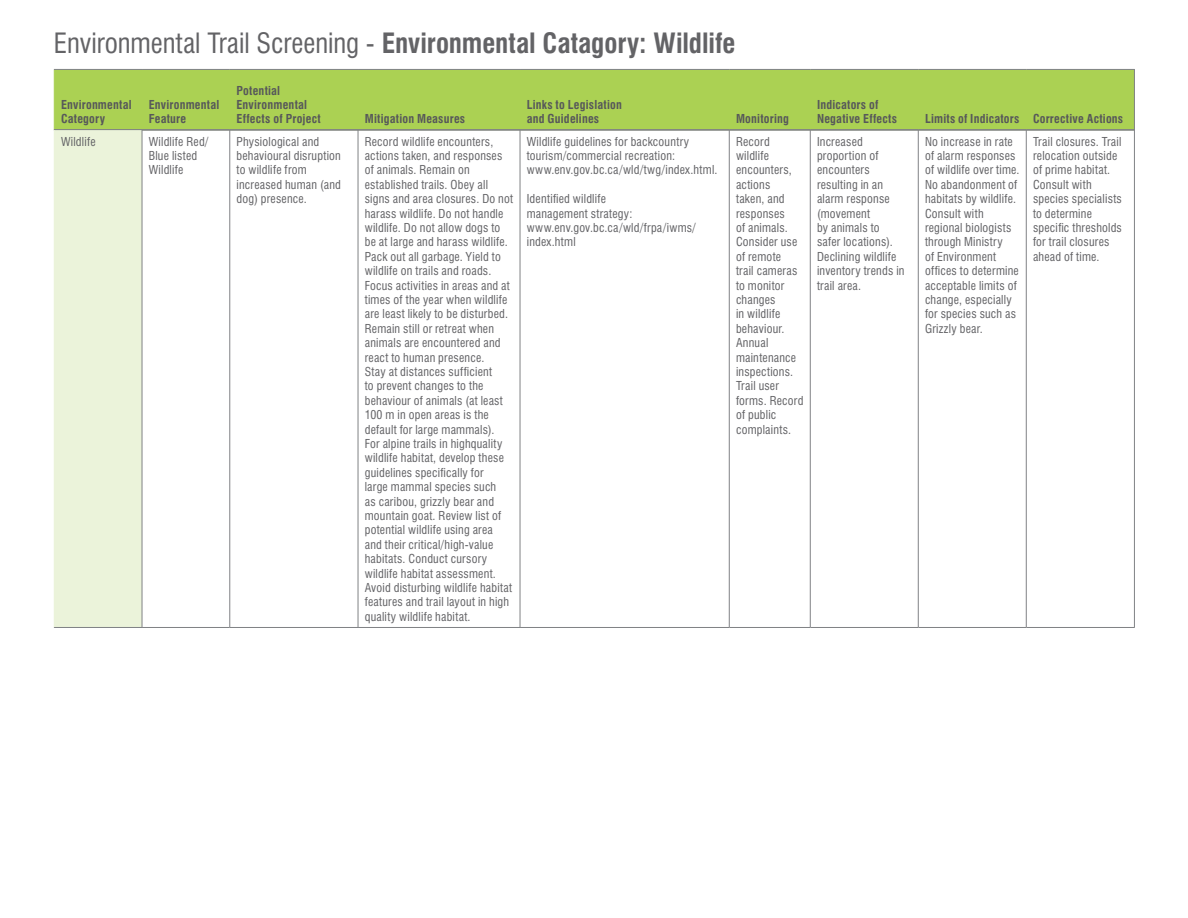
<style>
.page{position:relative;width:1188px;height:918px;background:#fff}
.page>*{position:absolute;margin:0;border:0;box-sizing:border-box;transform-origin:0 0}
.t1{font:700 condensed 27.3px "Swiss 721 BT";letter-spacing:-.005em;color:#636366}
.t2{font:condensed 12px/14.4px "Swiss 721 BT";letter-spacing:.015em;color:#636366}
.t3{font:700 condensed 12px/14.4px "Swiss 721 BT";letter-spacing:.015em;color:#57585a}
.s1{font-weight:400}
</style>
<div class="page">
<div style="left:55px;top:70px;width:1079px;height:59px;background:#abd153"></div>
<hr style="left:54px;top:70px;width:1px;height:60px;background:#abd153">
<hr style="left:142px;top:70px;width:1px;height:60px;background:#abd153">
<hr style="left:229px;top:70px;width:1px;height:60px;background:#abd153">
<hr style="left:358px;top:70px;width:1px;height:60px;background:#abd153">
<hr style="left:520px;top:70px;width:1px;height:60px;background:#abd153">
<hr style="left:729px;top:70px;width:1px;height:60px;background:#abd153">
<hr style="left:810px;top:70px;width:1px;height:60px;background:#abd153">
<hr style="left:918px;top:70px;width:1px;height:60px;background:#abd153">
<hr style="left:1026px;top:70px;width:1px;height:60px;background:#abd153">
<hr style="left:54px;top:69px;width:88px;height:1px;background:#808285">
<hr style="left:142px;top:69px;width:88px;height:1px;background:#808285">
<hr style="left:230px;top:69px;width:128px;height:1px;background:#808285">
<hr style="left:358px;top:69px;width:162px;height:1px;background:#808285">
<hr style="left:520px;top:69px;width:209px;height:1px;background:#808285">
<hr style="left:729px;top:69px;width:81px;height:1px;background:#808285">
<hr style="left:810px;top:69px;width:108px;height:1px;background:#808285">
<hr style="left:918px;top:69px;width:108px;height:1px;background:#808285">
<hr style="left:1026px;top:69px;width:109px;height:1px;background:#808285">
<hr style="left:142px;top:130px;width:88px;height:1px;background:#808285">
<hr style="left:230px;top:130px;width:128px;height:1px;background:#808285">
<hr style="left:358px;top:130px;width:162px;height:1px;background:#808285">
<hr style="left:520px;top:130px;width:209px;height:1px;background:#808285">
<hr style="left:729px;top:130px;width:81px;height:1px;background:#808285">
<hr style="left:810px;top:130px;width:108px;height:1px;background:#808285">
<hr style="left:918px;top:130px;width:108px;height:1px;background:#808285">
<hr style="left:1026px;top:130px;width:109px;height:1px;background:#808285">
<div style="left:54px;top:130px;width:88px;height:497px;background:#ebf3da"></div>
<hr style="left:142px;top:130px;width:1px;height:497px;background:#808285">
<hr style="left:229px;top:130px;width:1px;height:497px;background:#808285">
<hr style="left:358px;top:130px;width:1px;height:497px;background:#808285">
<hr style="left:520px;top:130px;width:1px;height:497px;background:#808285">
<hr style="left:729px;top:130px;width:1px;height:497px;background:#808285">
<hr style="left:810px;top:130px;width:1px;height:497px;background:#808285">
<hr style="left:918px;top:130px;width:1px;height:497px;background:#808285">
<hr style="left:1026px;top:130px;width:1px;height:497px;background:#808285">
<hr style="left:54px;top:627px;width:88px;height:1px;background:#808285">
<hr style="left:142px;top:627px;width:88px;height:1px;background:#808285">
<hr style="left:230px;top:627px;width:128px;height:1px;background:#808285">
<hr style="left:358px;top:627px;width:162px;height:1px;background:#808285">
<hr style="left:520px;top:627px;width:209px;height:1px;background:#808285">
<hr style="left:729px;top:627px;width:81px;height:1px;background:#808285">
<hr style="left:810px;top:627px;width:108px;height:1px;background:#808285">
<hr style="left:918px;top:627px;width:108px;height:1px;background:#808285">
<hr style="left:1026px;top:627px;width:108px;height:1px;background:#808285">
<hr style="left:54px;top:129px;width:88px;height:1px;background:#808285">
<hr style="left:142px;top:129px;width:88px;height:1px;background:#808285">
<hr style="left:230px;top:129px;width:128px;height:1px;background:#808285">
<hr style="left:358px;top:129px;width:162px;height:1px;background:#808285">
<hr style="left:520px;top:129px;width:209px;height:1px;background:#808285">
<hr style="left:729px;top:129px;width:81px;height:1px;background:#808285">
<hr style="left:810px;top:129px;width:108px;height:1px;background:#808285">
<hr style="left:918px;top:129px;width:108px;height:1px;background:#808285">
<hr style="left:1026px;top:129px;width:108px;height:1px;background:#808285">
<hr style="left:1134px;top:69px;width:1px;height:559px;background:#808285">
<p class="t1" style="left:54px;top:27px;width:683px"><span class="s1">Environmental Trail Screening -</span> Environmental Catagory: Wildlife</p>
<p class="t3" style="left:61px;top:97px;width:72px">Environmental<br>Category</p>
<p class="t3" style="left:149px;top:97px;width:72px">Environmental<br>Feature</p>
<p class="t3" style="left:237px;top:83px;width:72px">Potential<br>Environmental</p>
<p class="t3" style="left:237px;top:112px;width:86px">Effects of Project</p>
<p class="t3" style="left:365px;top:112px;width:102px">Mitigation Measures</p>
<p class="t3" style="left:527px;top:97px;width:97px">Links to Legislation</p>
<p class="t3" style="left:527px;top:112px;width:74px">and Guidelines</p>
<p class="t3" style="left:736px;top:112px;width:54px">Monitoring</p>
<p class="t3" style="left:817px;top:97px;width:63px">Indicators of</p>
<p class="t3" style="left:817px;top:112px;width:82px">Negative Effects</p>
<p class="t3" style="left:925px;top:112px;width:96px">Limits of Indicators</p>
<p class="t3" style="left:1033px;top:112px;width:92px">Corrective Actions</p>
<p class="t2" style="left:61px;top:134px;width:36px">Wildlife</p>
<p class="t2" style="left:149px;top:134px;width:61px">Wildlife Red/<br>Blue listed<br>Wildlife</p>
<p class="t2" style="left:237px;top:134px;width:106px">Physiological and behavioural disruption to wildlife from increased human (and dog) presence.</p>
<p class="t2" style="left:365px;top:134px;width:150px">Record wildlife encounters, actions taken, and responses of animals. Remain on established trails. Obey all signs and area closures. Do not harass wildlife. Do not handle wildlife. Do not allow dogs to be at large and harass wildlife.<br>Pack out all garbage. Yield to wildlife on trails and roads.<br>Focus activities in areas and at times of the year when wildlife are least likely to be disturbed.<br>Remain still or retreat when animals are encountered and react to human presence.<br>Stay at distances sufficient<br>to prevent changes to the behaviour of animals (at least<br>100 m in open areas is the default for large mammals).<br>For alpine trails in highquality wildlife habitat, develop these guidelines specifically for<br>large mammal species such<br>as caribou, grizzly bear and mountain goat. Review list of potential wildlife using area<br>and their critical/high-value habitats. Conduct cursory wildlife habitat assessment.<br>Avoid disturbing wildlife habitat features and trail layout in high quality wildlife habitat.</p>
<p class="t2" style="left:527px;top:134px;width:164px">Wildlife guidelines for backcountry tourism/commercial recreation:</p>
<p class="t2" style="left:527px;top:163px;width:192px">www.env.gov.bc.ca/wld/twg/index.html.</p>
<p class="t2" style="left:527px;top:192px;width:81px">Identified wildlife</p>
<p class="t2" style="left:527px;top:206px;width:107px">management strategy:</p>
<p class="t2" style="left:527px;top:220px;width:171px">www.env.gov.bc.ca/wld/frpa/iwms/ index.html</p>
<p class="t2" style="left:736px;top:134px;width:69px">Record wildlife encounters, actions<br>taken, and responses<br>of animals.<br>Consider use of remote<br>trail cameras to monitor changes<br>in wildlife behaviour.<br>Annual maintenance inspections.<br>Trail user forms. Record of public complaints.</p>
<p class="t2" style="left:817px;top:134px;width:89px">Increased proportion of encounters resulting in an alarm response (movement<br>by animals to safer locations).<br>Declining wildlife inventory trends in trail area.</p>
<p class="t2" style="left:925px;top:134px;width:96px">No increase in rate of alarm responses of wildlife over time.<br>No abandonment of habitats by wildlife.<br>Consult with regional biologists through Ministry<br>of Environment offices to determine acceptable limits of change, especially for species such as<br>Grizzly bear.</p>
<p class="t2" style="left:1033px;top:134px;width:90px">Trail closures. Trail relocation outside of prime habitat.<br>Consult with species specialists to determine specific thresholds for trail closures ahead of time.</p>
</div>
